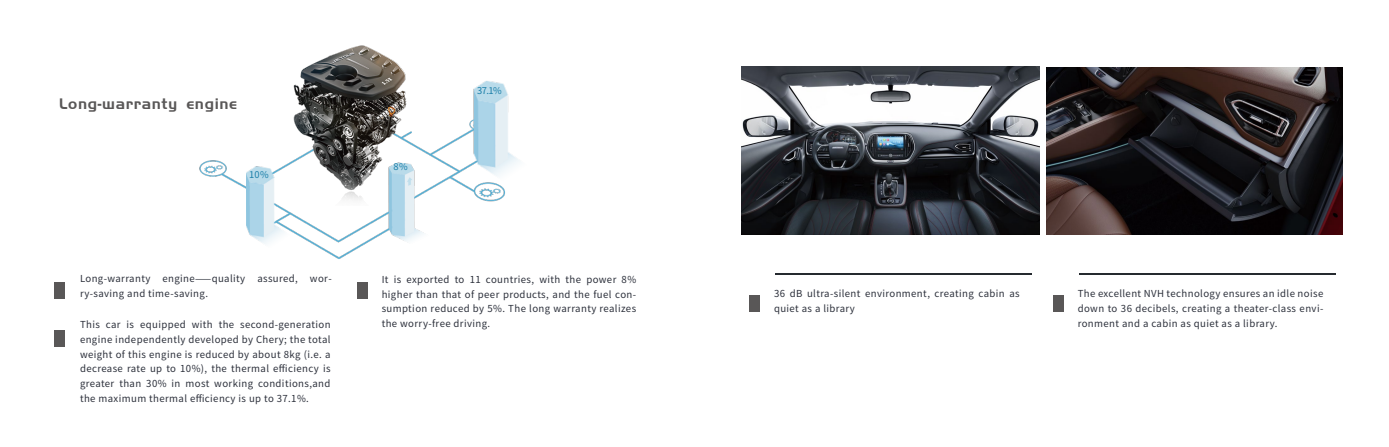
<style>
.page{position:relative;width:1389px;height:447px;background:#fff}
.page>*{position:absolute;margin:0;border:0;box-sizing:border-box;transform-origin:0 0}
.t1{font:15.75px "Pang Men Zheng Dao";letter-spacing:.04em;color:#595757}
.t2{font:9.62px/14.7px "Source Han Sans CN";letter-spacing:.04em;color:#2b2f3a;text-align:justify}
.t3{font:9.36px "Source Han Sans CN";color:#197ea8}
</style>
<div class="page">
<div style="left:54px;top:330px;width:11px;height:17px;background:#595757"></div>
<div style="left:54px;top:282px;width:11px;height:16px;background:#595757"></div>
<img style="left:742px;top:67px;width:298px;height:167px">
<img style="left:1046px;top:68px;width:296px;height:166px">
<div style="left:750px;top:295px;width:10px;height:16px;background:#595757"></div>
<hr style="left:775px;top:273px;width:257px;height:1px;background:#252a2f">
<div style="left:1053px;top:295px;width:11px;height:16px;background:#595757"></div>
<hr style="left:1079px;top:273px;width:256px;height:1px;background:#252a2f">
<img style="left:199px;top:45px;width:320px;height:254px">
<div style="left:357px;top:282px;width:11px;height:16px;background:#595757"></div>
<h1 class="t1" style="left:59px;top:95px;width:179px">Long-warranty engine</h1>
<p class="t3" style="left:249px;top:169px;width:21px">10%</p>
<p class="t3" style="left:394px;top:162px;width:16px">8%</p>
<p class="t3" style="left:477px;top:85px;width:26px">37.1%</p>
<p class="t2" style="left:80px;top:271px;width:72px">Long-warranty</p>
<p class="t2" style="left:162px;top:271px;width:84px">engine⸺quality</p>
<p class="t2" style="left:257px;top:271px;width:42px">assured,</p>
<p class="t2" style="left:310px;top:271px;width:23px">wor-</p>
<p class="t2" style="left:80px;top:286px;width:130px">ry-saving and time-saving.</p>
<p class="t2" style="left:774px;top:286px;width:247px">36 dB ultra-silent environment, creating cabin as quiet as a library</p>
<p class="t2" style="left:1078px;top:286px;width:247px">The excellent NVH technology ensures an idle noise down to 36 decibels, creating a theater-class envi&shy;ronment and a cabin as quiet as a library.</p>
<p class="t2" style="left:382px;top:272px;width:256px">It is exported to 11 countries, with the power 8% higher than that of peer products, and the fuel con&shy;sumption reduced by 5%. The long warranty realizes the worry-free driving.</p>
<p class="t2" style="left:80px;top:317px;width:252px">This car is equipped with the second-generation engine independently developed by Chery; the total weight of this engine is reduced by about 8kg (i.e. a decrease rate up to 10%), the thermal efficiency is greater than 30% in most working conditions,and the maximum thermal efficiency is up to 37.1%.</p>
</div>
